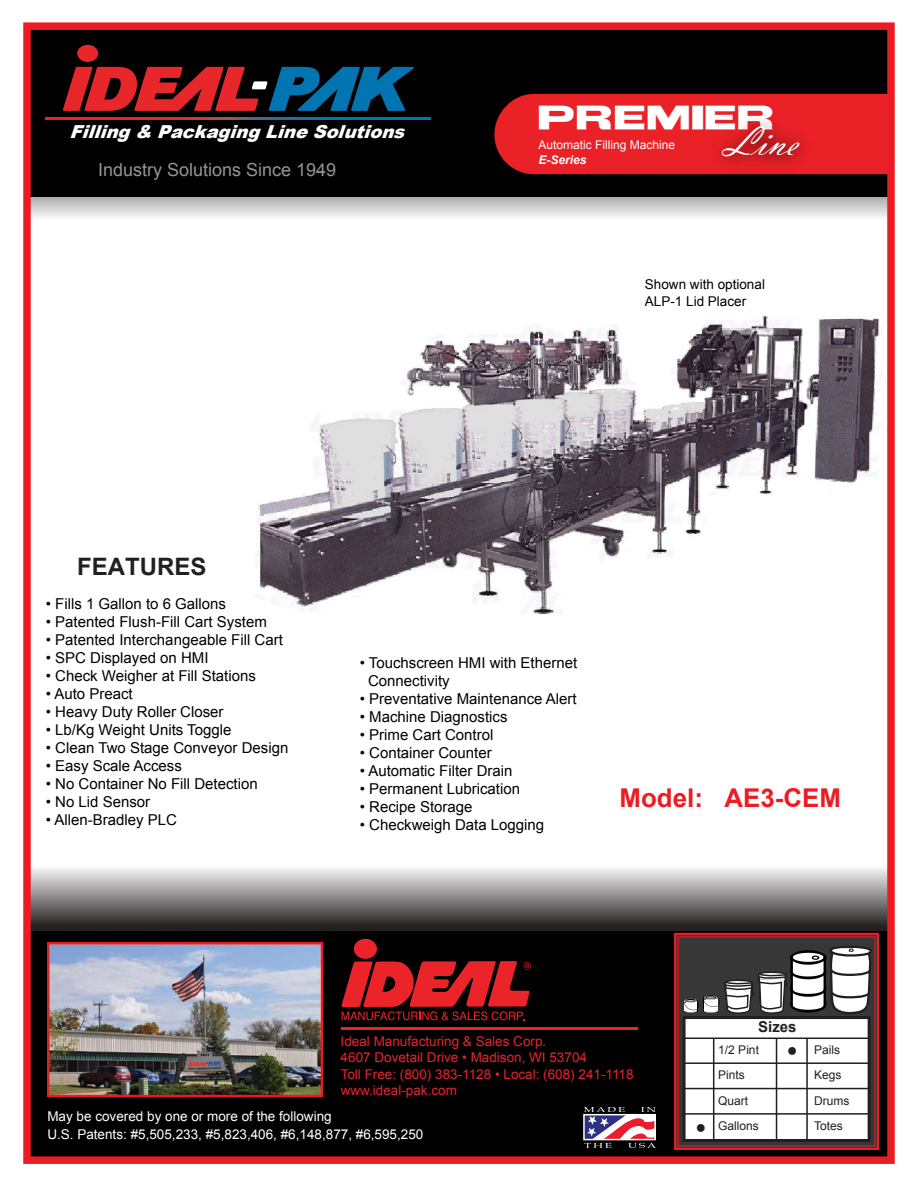
<style>
.page{position:relative;width:918px;height:1188px;background:#fff}
.page>*{position:absolute;margin:0;border:0;box-sizing:border-box;transform-origin:0 0}
.t1{font:44.1px "Vladimir Script";color:#fff}
.t2{font:700 38.25px "TS Block";letter-spacing:.025em;color:#fff;scale:.91 1}
.t3{font:700 25.8px "Arial";color:#ec1c24}
.t4{font:700 24px "Arial";color:#231f20}
.t5{font:18px "Arial";color:#939597}
.t6{font:18px "Times New Roman";color:#231f20}
.t7{font:italic 900 17.85px "Arial";color:#fff}
.t8{font:700 16.05px "Arial";color:#000}
.t9{font:15px/18px "Arial";color:#000}
.t10{font:700 15px "Arial";color:#231f20}
.t11{font:13.5px/16.2px "Arial";color:#ea2429}
.t12{font:13.5px/18px "Arial";color:#fff}
.t13{font:13.5px/16.2px "Arial";color:#000}
.t14{font:12.9px "Arial";color:#000}
.t15{font:12px/25.3px "Arial";color:#231f20}
.t16{font:12px "Arial";color:#fff}
.t17{font:italic 700 12px "Arial";color:#fff}
</style>
<div class="page">
<img style="left:256px;top:316px;width:624px;height:299px">
<svg style="left:32px;top:196px;width:854px;height:21px;background:#c6c5c5"></svg>
<div style="left:27px;top:26px;width:864px;height:170px;background:#000"></div>
<svg style="left:32px;top:868px;width:854px;height:63px;background:#898787"></svg>
<div style="left:27px;top:931px;width:864px;height:231px;background:#000"></div>
<svg style="left:674px;top:932px;width:206px;height:218px;background:#7f262a"></svg>
<svg style="left:684px;top:879px;width:192px;height:271px;background:#736768"></svg>
<img style="left:47px;top:942px;width:275px;height:155px">
<svg style="left:341px;top:939px;width:190px;height:81px"></svg>
<hr style="left:341px;top:1027px;width:296px;height:3px;background:#ea2429">
<svg style="left:584px;top:1107px;width:72px;height:41px"></svg>
<div style="left:583px;top:1114px;width:73px;height:26px;border:2px solid #fff"></div>
<div style="left:684px;top:1018px;width:185px;height:122px;background:#fff"></div>
<div style="left:683px;top:1016px;width:188px;height:126px;border:3px solid #231f20"></div>
<hr style="left:683px;top:1038px;width:188px;height:1px;background:#231f20">
<hr style="left:683px;top:1062px;width:188px;height:2px;background:#231f20">
<hr style="left:683px;top:1088px;width:188px;height:1px;background:#231f20">
<hr style="left:683px;top:1113px;width:188px;height:2px;background:#231f20">
<hr style="left:713px;top:1039px;width:1px;height:102px;background:#231f20">
<hr style="left:776px;top:1038px;width:1px;height:103px;background:#231f20">
<hr style="left:806px;top:1038px;width:2px;height:103px;background:#231f20">
<div style="left:23px;top:22px;width:872px;height:1142px;border:8px solid #ec1c24"></div>
<svg style="left:46px;top:117px;width:385px;height:3px"></svg>
<div style="left:77px;top:45px;width:21px;height:17px;background:#e8272b;border-radius:50%"></div>
<svg style="left:63px;top:67px;width:351px;height:44px"></svg>
<div style="left:494px;top:94px;width:394px;height:80px;background:#ea2127"></div>
<img style="left:699px;top:94px;width:125px;height:81px">
<p class="t7" style="left:70px;top:119px;width:344px">Filling &amp; Packaging Line Solutions</p>
<p class="t5" style="left:98px;top:158px;width:240px">Industry Solutions Since 1949</p>
<h3 class="t4" style="left:77px;top:551px;width:131px">FEATURES</h3>
<h2 class="t2" style="left:538px;top:100px;width:262px">premier</h2>
<p class="t16" style="left:538px;top:137px;width:138px">Automatic Filling Machine</p>
<p class="t17" style="left:538px;top:152px;width:50px">E-Series</p>
<h1 class="t1" style="left:727px;top:116px;width:72px">Line</h1>
<p class="t13" style="left:645px;top:277px;width:122px">Shown with optional<br>ALP-1 Lid Placer</p>
<p class="t9" style="left:46px;top:595px;width:182px">• Fills 1 Gallon to 6 Gallons</p>
<p class="t9" style="left:46px;top:613px;width:223px">• Patented Flush-Fill Cart System</p>
<p class="t9" style="left:46px;top:631px;width:239px">• Patented Interchangeable Fill Cart</p>
<p class="t9" style="left:46px;top:649px;width:164px">• SPC Displayed on HMI</p>
<p class="t9" style="left:46px;top:667px;width:212px">• Check Weigher at Fill Stations</p>
<p class="t9" style="left:46px;top:685px;width:88px">• Auto Preact</p>
<p class="t9" style="left:46px;top:703px;width:179px">• Heavy Duty Roller Closer</p>
<p class="t9" style="left:46px;top:721px;width:187px">• Lb/Kg Weight Units Toggle</p>
<p class="t9" style="left:46px;top:739px;width:244px">• Clean Two Stage Conveyor Design</p>
<p class="t9" style="left:46px;top:757px;width:138px">• Easy Scale Access</p>
<p class="t9" style="left:46px;top:775px;width:213px">• No Container No Fill Detection</p>
<p class="t9" style="left:46px;top:793px;width:106px">• No Lid Sensor</p>
<p class="t9" style="left:46px;top:811px;width:133px">• Allen-Bradley PLC</p>
<p class="t9" style="left:368px;top:654px;width:211px;text-indent:-8px">• Touchscreen HMI with Ethernet<br>Connectivity</p>
<p class="t9" style="left:360px;top:690px;width:219px">• Preventative Maintenance Alert</p>
<p class="t9" style="left:360px;top:708px;width:149px">• Machine Diagnostics</p>
<p class="t9" style="left:360px;top:726px;width:135px">• Prime Cart Control</p>
<p class="t9" style="left:360px;top:744px;width:133px">• Container Counter</p>
<p class="t9" style="left:360px;top:762px;width:154px">• Automatic Filter Drain</p>
<p class="t9" style="left:360px;top:780px;width:162px">• Permanent Lubrication</p>
<p class="t9" style="left:360px;top:798px;width:114px">• Recipe Storage</p>
<p class="t9" style="left:360px;top:816px;width:186px">• Checkweigh Data Logging</p>
<h3 class="t3" style="left:620px;top:781px;width:223px">Model: AE3-CEM</h3>
<p class="t11" style="left:341px;top:1034px;width:294px">Ideal Manufacturing &amp; Sales Corp.<br>4607 Dovetail Drive • Madison, WI 53704<br>Toll Free: (800) 383-1128 • Local: (608) 241-1118 www.ideal-pak.com</p>
<p class="t12" style="left:47px;top:1108px;width:378px">May be covered by one or more of the following<br>U.S. Patents: #5,505,233, #5,823,406, #6,148,877, #6,595,250</p>
<p class="t6" style="left:696px;top:1115px;width:12px">●</p>
<p class="t10" style="left:758px;top:1017px;width:40px">Sizes</p>
<p class="t15" style="left:718px;top:1037px;width:42px">1/2 Pint<br>Pints<br>Quart<br>Gallons</p>
<p class="t15" style="left:814px;top:1037px;width:37px">Pails<br>Kegs<br>Drums<br>Totes</p>
<p class="t8" style="left:759px;top:1023px;width:43px">Sizes</p>
<p class="t6" style="left:787px;top:1038px;width:12px">●</p>
<p class="t14" style="left:724px;top:1049px;width:45px">1/2 Pint</p>
<p class="t14" style="left:810px;top:1049px;width:30px">Pails</p>
<p class="t14" style="left:724px;top:1073px;width:39px">PintsK</p>
<p class="t14" style="left:819px;top:1073px;width:22px">egs</p>
<p class="t14" style="left:724px;top:1096px;width:43px">QuartD</p>
<p class="t14" style="left:819px;top:1096px;width:30px">rums</p>
<p class="t14" style="left:724px;top:1119px;width:53px">GallonsT</p>
<p class="t14" style="left:818px;top:1119px;width:26px">otes</p>
</div>
